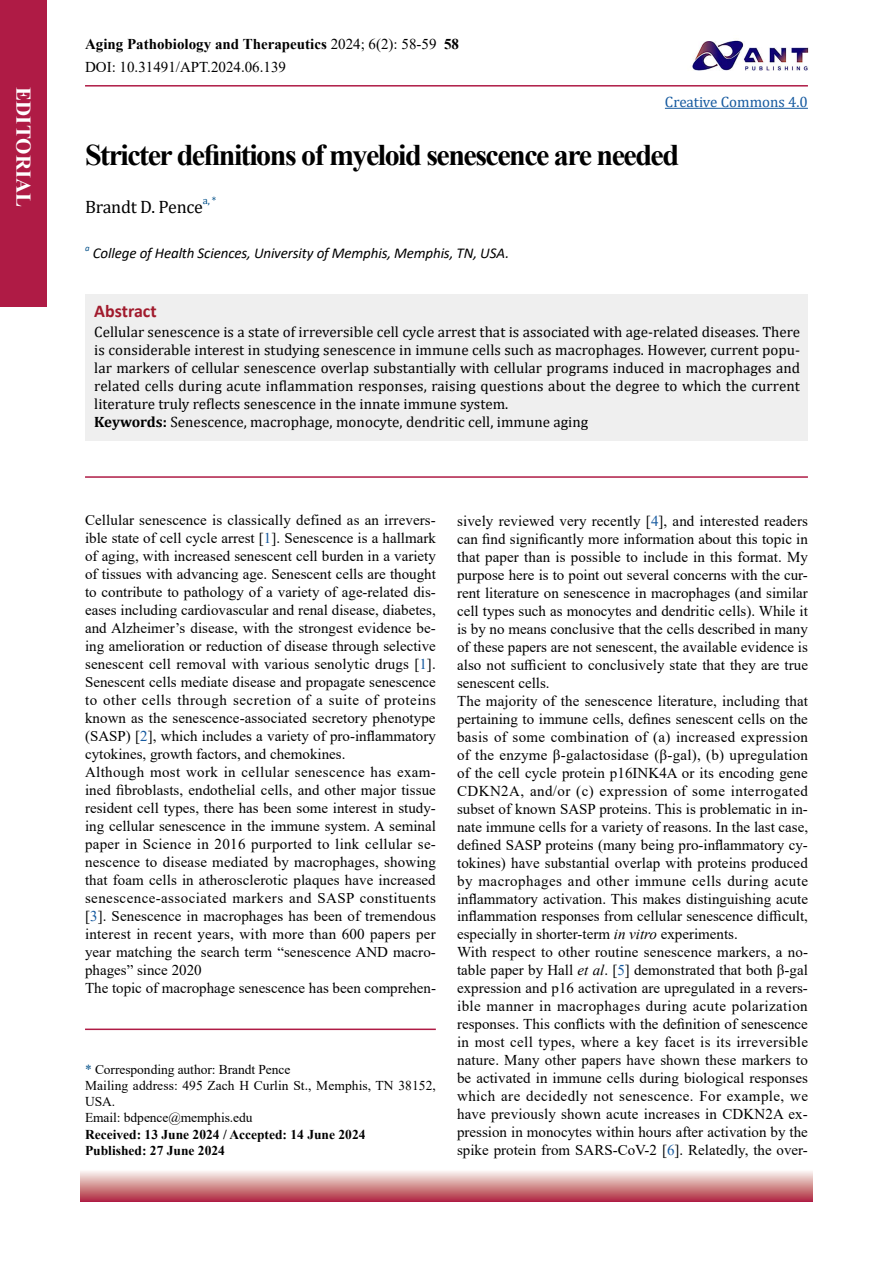
<style>
.page{position:relative;width:893px;height:1263px;background:#fff}
.page>*{position:absolute;margin:0;border:0;box-sizing:border-box;transform-origin:0 0}
.t1{font:700 30px "Times New Roman";letter-spacing:-.05em;color:#000}
.t2{font:700 21px "Times New Roman";color:#fff}
.t3{font:18px "Cambria";letter-spacing:-.015em;color:#000}
.t4{font:700 18px "Calibri";color:#a11b2d}
.t5{font:15px/18px "Times New Roman";color:#000}
.t6{font:15px/18px "Cambria";color:#000}
.t7{font:italic 15px "Calibri";letter-spacing:-.01em;color:#000}
.t8{font:15px "Cambria";color:#15599f}
.t9{font:14.85px/18px "Times New Roman";letter-spacing:.005em;color:#000}
.t10{font:13.5px/16.2px "Times New Roman";letter-spacing:-.005em;color:#000}
.t11{font:700 13.5px/16.2px "Times New Roman";color:#000}
.t12{font:10.5px "Cambria";color:#004f88}
.t13{font:italic 8.7px "Calibri";color:#004f88}
.s1{font-weight:700}
.s2{color:#15599f}
.s3{color:#004f88}
.s4{font-style:italic}
</style>
<div class="page">
<div style="left:85px;top:294px;width:723px;height:146px;background:#efefef"></div>
<div style="left:0;top:0;width:47px;height:306px;background:#af1b45"></div>
<img style="left:690px;top:40px;width:119px;height:31px">
<hr style="left:85px;top:85px;width:723px;height:2px;background:#af1b45">
<hr style="left:665px;top:108px;width:143px;height:1px;background:#15599f">
<hr style="left:85px;top:476px;width:723px;height:2px;background:#af1b45">
<hr style="left:85px;top:1028px;width:351px;height:2px;background:#af1b45">
<div style="left:81px;top:1165px;width:731px;height:36px;background:linear-gradient(to bottom,#fff,#b23544)"></div>
<h2 class="t2" style="left:39px;top:87px;width:121px;rotate:90deg">EDITORIAL</h2>
<p class="t5" style="left:85px;top:32px;width:375px;line-height:22.6px"><span class="s1">Aging Pathobiology and Therapeutics</span> 2024; 6(2): 58-59 <span class="s1">58<br></span>DOI: 10.31491/APT.2024.06.139</p>
<p class="t8" style="left:665px;top:93px;width:145px">Creative Commons 4.0</p>
<h1 class="t1" style="left:85px;top:134px;width:595px">Stricter definitions of myeloid senescence are needed</h1>
<p class="t3" style="left:85px;top:196px;width:120px">Brandt D. Pence</p>
<p class="t12" style="left:203px;top:195px;width:15px">a, *</p>
<p class="t13" style="left:85px;top:242px;width:6px">a</p>
<p class="t7" style="left:93px;top:243px;width:418px">College of Health Sciences, University of Memphis, Memphis, TN, USA.</p>
<p class="t4" style="left:94px;top:298px;width:64px">Abstract</p>
<p class="t6" style="left:94px;top:323px;width:707px">Cellular senescence is a state of irreversible cell cycle arrest that is associated with age-related diseases. There is considerable interest in studying senescence in immune cells such as macrophages. However, current popu&shy;lar markers of cellular senescence overlap substantially with cellular programs induced in macrophages and related cells during acute inflammation responses, raising questions about the degree to which the current literature truly reflects senescence in the innate immune system.<br><span class="s1">Keywords:</span> Senescence, macrophage, monocyte, dendritic cell, immune aging</p>
<p class="t9" style="left:85px;top:511px;width:352px">Cellular senescence is classically defined as an irrevers&shy;ible state of cell cycle arrest [<span class="s2">1</span>]. Senescence is a hallmark of aging, with increased senescent cell burden in a variety of tissues with advancing age. Senescent cells are thought to contribute to pathology of a variety of age-related dis&shy;eases including cardiovascular and renal disease, diabetes, and Alzheimer’s disease, with the strongest evidence be&shy;ing amelioration or reduction of disease through selective senescent cell removal with various senolytic drugs [<span class="s2">1</span>].<br>Senescent cells mediate disease and propagate senescence to other cells through secretion of a suite of proteins known as the senescence-associated secretory phenotype (SASP) [<span class="s2">2</span>], which includes a variety of pro-inflammatory cytokines, growth factors, and chemokines.<br>Although most work in cellular senescence has exam&shy;ined fibroblasts, endothelial cells, and other major tissue resident cell types, there has been some interest in study&shy;ing cellular senescence in the immune system. A seminal paper in Science in 2016 purported to link cellular se&shy;nescence to disease mediated by macrophages, showing that foam cells in atherosclerotic plaques have increased senescence-associated markers and SASP constituents [<span class="s2">3</span>]. Senescence in macrophages has been of tremendous interest in recent years, with more than 600 papers per year matching the search term “senescence AND macro&shy;phages” since 2020</p>
<p class="t5" style="left:85px;top:979px;width:352px">The topic of macrophage senescence has been comprehen-</p>
<p class="t10" style="left:85px;top:1061px;width:352px"><span class="s3">*</span> Corresponding author: Brandt Pence<br>Mailing address: 495 Zach H Curlin St., Memphis, TN 38152,<br>USA.<br>Email: bdpence@memphis.edu</p>
<p class="t11" style="left:85px;top:1125px;width:282px">Received: 13 June 2024 / Accepted: 14 June 2024<br>Published: 27 June 2024</p>
<p class="t5" style="left:457px;top:512px;width:352px">sively reviewed very recently [<span class="s2">4</span>], and interested readers can find significantly more information about this topic in that paper than is possible to include in this format. My purpose here is to point out several concerns with the cur&shy;rent literature on senescence in macrophages (and similar cell types such as monocytes and dendritic cells). While it is by no means conclusive that the cells described in many of these papers are not senescent, the available evidence is also not sufficient to conclusively state that they are true senescent cells.<br>The majority of the senescence literature, including that pertaining to immune cells, defines senescent cells on the basis of some combination of (a) increased expression of the enzyme β-galactosidase (β-gal), (b) upregulation of the cell cycle protein p16INK4A or its encoding gene CDKN2A, and/or (c) expression of some interrogated subset of known SASP proteins. This is problematic in in&shy;nate immune cells for a variety of reasons. In the last case, defined SASP proteins (many being pro-inflammatory cy&shy;tokines) have substantial overlap with proteins produced by macrophages and other immune cells during acute inflammatory activation. This makes distinguishing acute inflammation responses from cellular senescence difficult, especially in shorter-term <span class="s4">in vitro</span> experiments.<br>With respect to other routine senescence markers, a no&shy;table paper by Hall <span class="s4">et al</span>. [<span class="s2">5</span>] demonstrated that both β-gal expression and p16 activation are upregulated in a revers&shy;ible manner in macrophages during acute polarization responses. This conflicts with the definition of senescence in most cell types, where a key facet is its irreversible nature. Many other papers have shown these markers to be activated in immune cells during biological responses which are decidedly not senescence. For example, we have previously shown acute increases in CDKN2A ex&shy;pression in monocytes within hours after activation by the spike protein from SARS-CoV-2 [<span class="s2">6</span>]. Relatedly, the over-</p>
</div>
